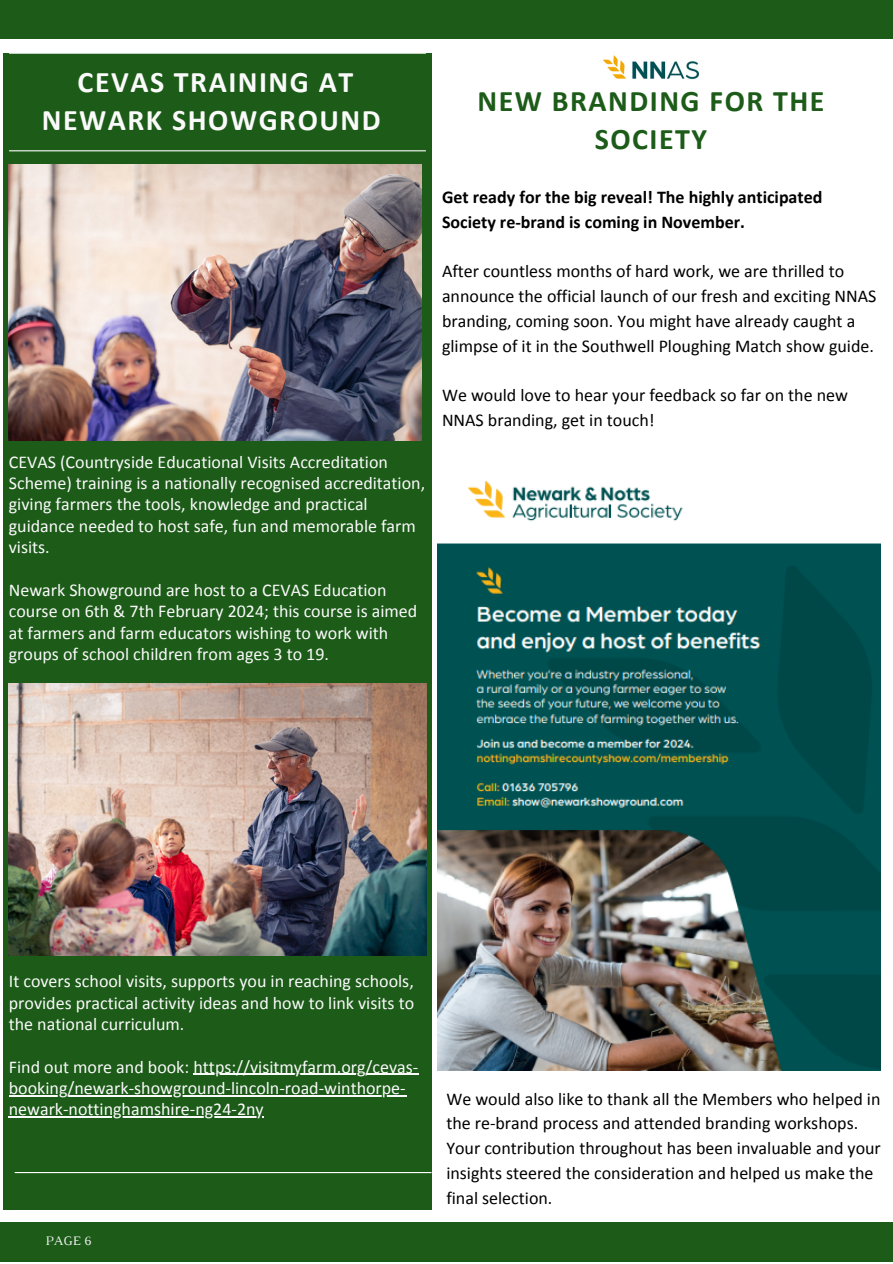
<style>
.page{position:relative;width:893px;height:1264px;background:#fff}
.page>*{position:absolute;margin:0;border:0;box-sizing:border-box;transform-origin:0 0}
.t1{font:700 30px/38.2px "Calibri";letter-spacing:.05em;color:#fafafa;text-align:center}
.t2{font:700 30px/38.2px "Calibri";letter-spacing:.05em;color:#1c5b18;text-align:center}
.t3{font:18px/21.3px "Calibri";color:#fafafa}
.t4{font:18px/24.8px "Calibri";color:#000}
.t5{font:700 18px/24.8px "Calibri";color:#000}
.t6{font:13.2px "Luthier";color:#f5f3f5}
</style>
<div class="page">
<div style="left:0;top:1222px;width:892px;height:40px;background:#1c5b18"></div>
<div style="left:0;top:0;width:892px;height:39px;background:#1c5b18"></div>
<div style="left:3px;top:53px;width:429px;height:1156px;background:#1c5b18"></div>
<hr style="left:9px;top:53px;width:416px;height:1px;background:#fafafa">
<hr style="left:9px;top:150px;width:416px;height:1px;background:#fafafa">
<img style="left:9px;top:165px;width:412px;height:275px">
<img style="left:9px;top:683px;width:417px;height:272px">
<hr style="left:15px;top:1171px;width:416px;height:2px;background:#fff">
<img style="left:437px;top:480px;width:443px;height:590px">
<img style="left:603px;top:55px;width:96px;height:25px">
<div style="left:756px;top:453px;width:114px;height:86px;background:#fff"></div>
<hr style="left:193px;top:1073px;width:225px;height:1px;background:#fafafa">
<hr style="left:9px;top:1095px;width:397px;height:1px;background:#fafafa">
<hr style="left:9px;top:1116px;width:255px;height:1px;background:#fafafa">
<p class="t1" style="left:42px;top:65px;width:340px">CEVAS TRAINING AT<br>NEWARK SHOWGROUND</p>
<p class="t3" style="left:9px;top:452px;width:418px">CEVAS (Countryside Educational Visits Accreditation Scheme) training is a nationally recognised accreditation, giving farmers the tools, knowledge and practical guidance needed to host safe, fun and memorable farm visits.</p>
<p class="t3" style="left:9px;top:580px;width:410px">Newark Showground are host to a CEVAS Education course on 6th &amp; 7th February 2024; this course is aimed at farmers and farm educators wishing to work with groups of school children from ages 3 to 19.</p>
<p class="t2" style="left:477px;top:84px;width:348px">NEW BRANDING FOR THE<br>SOCIETY</p>
<p class="t5" style="left:442px;top:186px;width:382px">Get ready for the big reveal! The highly anticipated<br>Society re-brand is coming in November.</p>
<p class="t4" style="left:442px;top:260px;width:436px">After countless months of hard work, we are thrilled to announce the official launch of our fresh and exciting NNAS branding, coming soon. You might have already caught a glimpse of it in the Southwell Ploughing Match show guide.</p>
<p class="t4" style="left:442px;top:384px;width:407px">We would love to hear your feedback so far on the new<br>NNAS branding, get in touch!</p>
<p class="t3" style="left:9px;top:972px;width:407px;text-align:justify">It covers school visits, supports you in reaching schools, provides practical activity ideas and how to link visits to the national curriculum.</p>
<p class="t3" style="left:9px;top:1057px;width:411px">Find out more and book: https://visitmyfarm.org/cevas&shy;booking/newark-showground-lincoln-road-winthorpe&shy;newark-nottinghamshire-ng24-2ny</p>
<p class="t6" style="left:46px;top:1236px;width:48px">PAGE 6</p>
<p class="t4" style="left:446px;top:1087px;width:436px">We would also like to thank all the Members who helped in the re-brand process and attended branding workshops.<br>Your contribution throughout has been invaluable and your insights steered the consideration and helped us make the final selection.</p>
</div>
